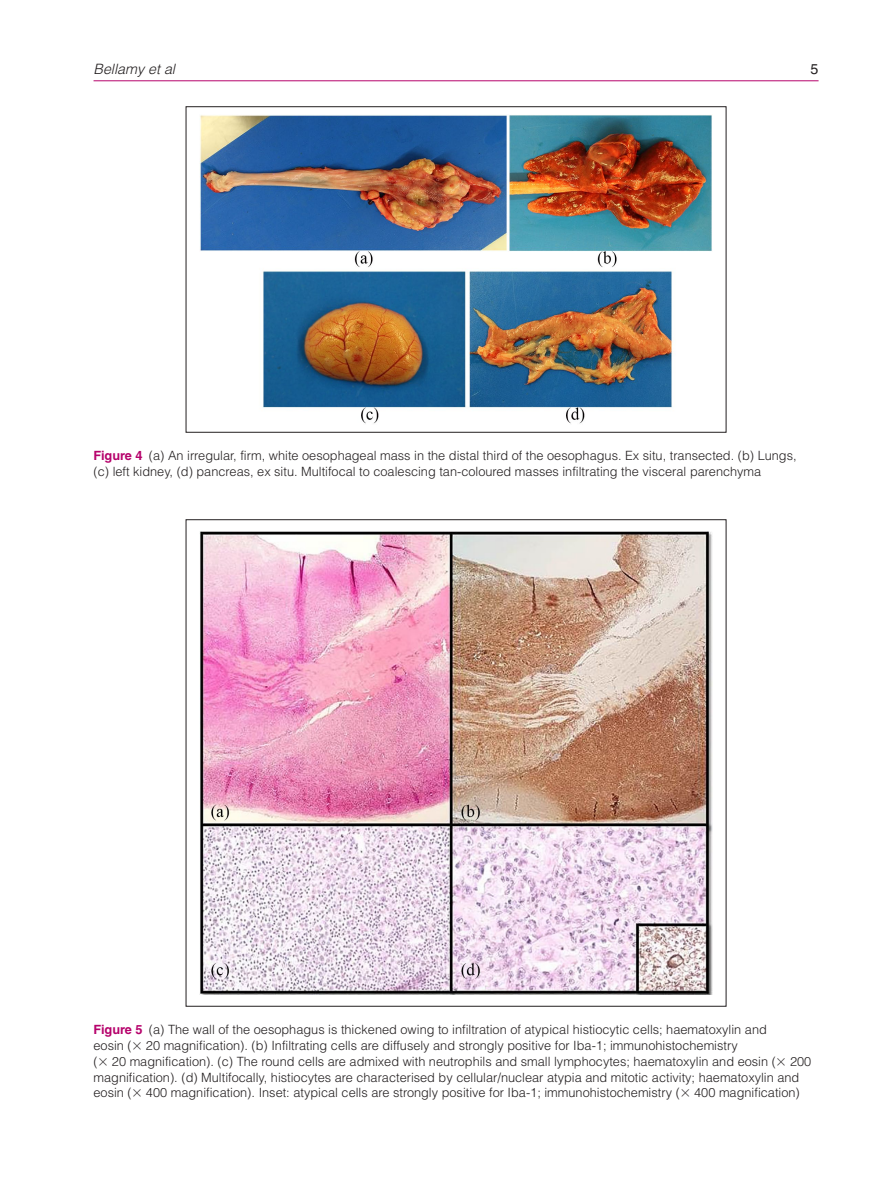
<style>
.page{position:relative;width:893px;height:1191px;background:#fff}
.page>*{position:absolute;margin:0;border:0;box-sizing:border-box;transform-origin:0 0}
.t1{font:italic 300 14.25px "Helvetica LT Std";color:#231f20}
.t2{font:14.25px "Helvetica LT Std";color:#231f20}
.t3{font:300 12.75px/15.8px "Helvetica LT Std";color:#231f20}
.s1{font-weight:700;color:#b6036c}
</style>
<div class="page">
<hr style="left:94px;top:80px;width:725px;height:1px;background:#b6036c">
<img style="left:200px;top:115px;width:513px;height:309px">
<img style="left:200px;top:532px;width:513px;height:462px">
<p class="t1" style="left:94px;top:60px;width:83px">Bellamy et al</p>
<p class="t2" style="left:811px;top:61px;width:9px">5</p>
<p class="t3" style="left:94px;top:448px;width:705px"><span class="s1">Figure 4</span> (a) An irregular, firm, white oesophageal mass in the distal third of the oesophagus. Ex situ, transected. (b) Lungs, (c) left kidney, (d) pancreas, ex situ. Multifocal to coalescing tan-coloured masses infiltrating the visceral parenchyma</p>
<p class="t3" style="left:94px;top:1021px;width:719px"><span class="s1">Figure 5</span> (a) The wall of the oesophagus is thickened owing to infiltration of atypical histiocytic cells; haematoxylin and<br>eosin ( 20 magnification). (b) Infiltrating cells are diffusely and strongly positive for Iba-1; immunohistochemistry<br>( 20 magnification). (c) The round cells are admixed with neutrophils and small lymphocytes; haematoxylin and eosin ( 200 magnification). (d) Multifocally, histiocytes are characterised by cellular/nuclear atypia and mitotic activity; haematoxylin and eosin ( 400 magnification). Inset: atypical cells are strongly positive for Iba-1; immunohistochemistry ( 400 magnification)</p>
</div>
